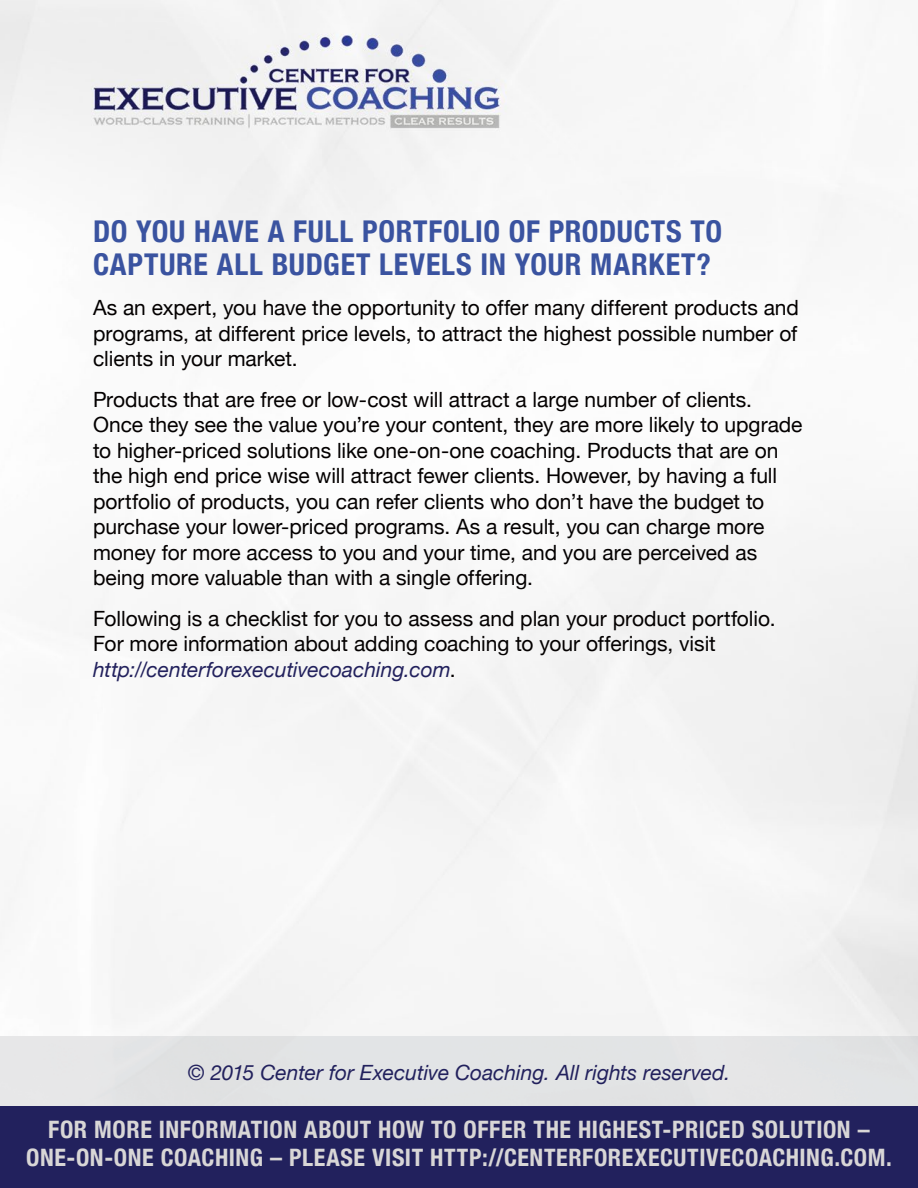
<style>
.page{position:relative;width:918px;height:1188px;background:#fff}
.page>*{position:absolute;margin:0;border:0;box-sizing:border-box;transform-origin:0 0}
.t1{font:700 condensed 30px/33px "Helvetica Neue";letter-spacing:.025em;color:#3a53a0}
.t2{font:700 condensed 24px/28.5px "Helvetica Neue";letter-spacing:.025em;color:#d8d6d6;text-align:center}
.t3{font:21px/25.5px "Helvetica Neue";letter-spacing:-.005em;color:#030000}
.t4{font:italic 21px "Helvetica Neue";color:#22215d}
.s1{font-style:italic;color:#22215d}
</style>
<div class="page">
<img style="left:0;top:0;width:918px;height:1106px">
<div style="left:0;top:1106px;width:918px;height:82px;background:#22215d"></div>
<h1 class="t1" style="left:93px;top:213px;width:631px">DO YOU HAVE A FULL PORTFOLIO OF PRODUCTS TO<br>CAPTURE ALL BUDGET LEVELS IN YOUR MARKET?</h1>
<p class="t3" style="left:93px;top:296px;width:708px;text-align:justify">As an expert, you have the opportunity to offer many different products and programs, at different price levels, to attract the highest possible number of clients in your market.</p>
<p class="t3" style="left:93px;top:388px;width:711px">Products that are free or low-cost will attract a large number of clients.<br>Once they see the value you’re your content, they are more likely to upgrade to higher-priced solutions like one-on-one coaching. Products that are on the high end price wise will attract fewer clients. However, by having a full portfolio of products, you can refer clients who don’t have the budget to purchase your lower-priced programs. As a result, you can charge more money for more access to you and your time, and you are perceived as being more valuable than with a single offering.</p>
<p class="t3" style="left:93px;top:607px;width:684px">Following is a checklist for you to assess and plan your product portfolio.<br>For more information about adding coaching to your offerings, visit <span class="s1">http://centerforexecutivecoaching.com</span>.</p>
<p class="t4" style="left:188px;top:1058px;width:544px">© 2015 Center for Executive Coaching. All rights reserved.</p>
<p class="t2" style="left:26px;top:1113px;width:867px">FOR MORE INFORMATION ABOUT HOW TO OFFER THE HIGHEST-PRICED SOLUTION –<br>ONE-ON-ONE COACHING – PLEASE VISIT HTTP://CENTERFOREXECUTIVECOACHING.COM.</p>
</div>
